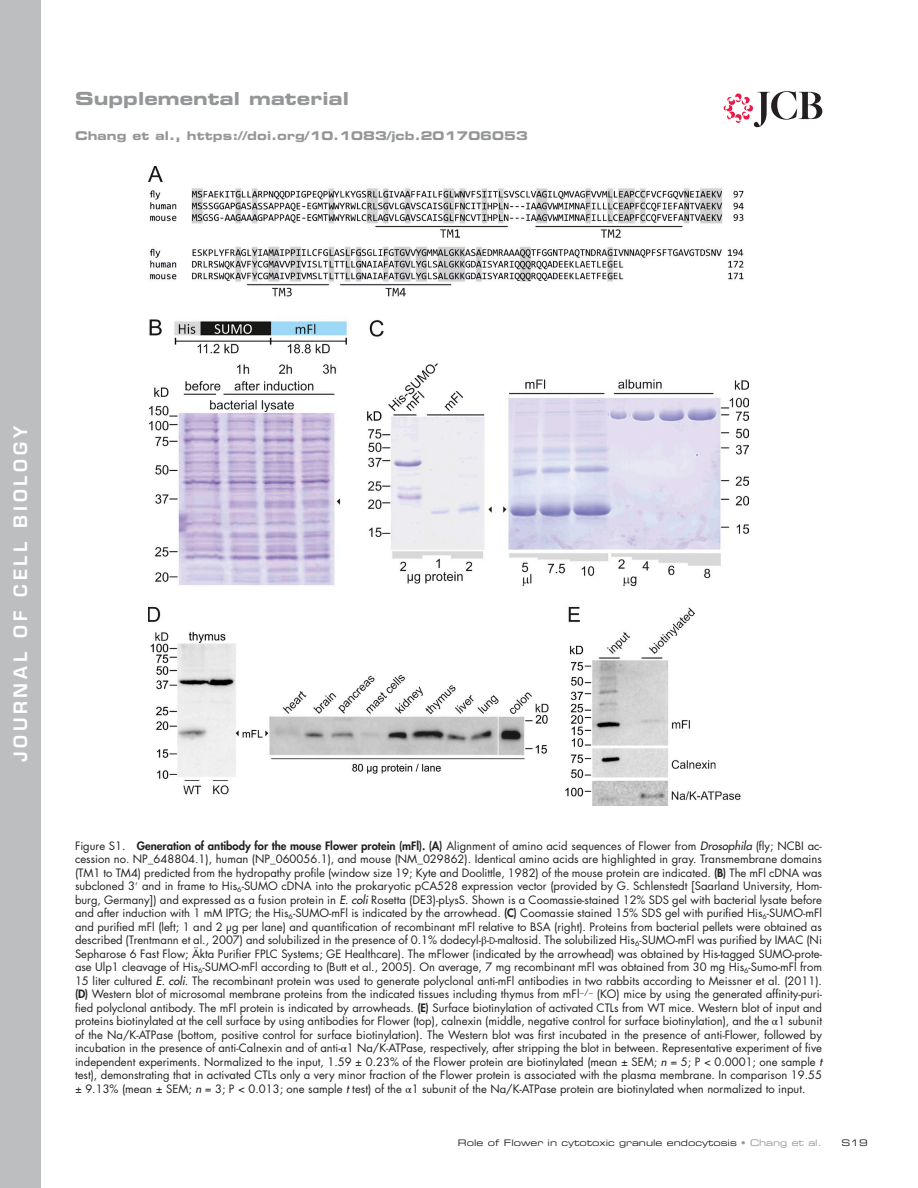
<style>
.page{position:relative;width:918px;height:1188px;background:#fff}
.page>*{position:absolute;margin:0;border:0;box-sizing:border-box;transform-origin:0 0}
.t1{font:600 18px "Eurostile LT Std";letter-spacing:.205em;color:#fff}
.t2{font:18px "Eurostile LT Std Bold Ex 2";letter-spacing:.005em;color:#949698}
.t3{font:12px "Eurostile LT Std Bold Ex 2";letter-spacing:.005em;color:#949698}
.t4{font:11.25px/13.5px "Futura Std";color:#231f20;text-align:justify}
.t5{font:9px "Eurostile LT Std Ex 2";color:#231f20}
.s1{font-weight:800}
.s2{font-weight:500;font-style:italic}
.s3{font-family:"STIX General"}
.s4{font-family:"Futura Std Book SC800";font-size:9px}
.s5{color:#949698}
</style>
<div class="page">
<div style="left:0;top:0;width:40px;height:1188px;background:#bcbec0"></div>
<svg style="left:724px;top:91px;width:98px;height:36px"></svg>
<img style="left:148px;top:166px;width:601px;height:640px">
<h1 class="t2" style="left:75px;top:86px;width:275px">Supplemental material</h1>
<p class="t3" style="left:75px;top:127px;width:454px">Chang et al., https://doi.org/10.1083/jcb.201706053</p>
<h1 class="t1" style="left:9px;top:762px;width:338px;rotate:-90deg">JOURNAL OF CELL BIOLOGY</h1>
<p class="t4" style="left:75px;top:839px;width:749px">Figure S1. <span class="s1">Generation of antibody for the mouse Flower protein (mFl). (A)</span> Alignment of amino acid sequences of Flower from <span class="s2">Drosophila</span> (fly; NCBI ac&shy;cession no. NP_648804.1), human (NP_060056.1), and mouse (NM_029862). Identical amino acids are highlighted in gray. Transmembrane domains (TM1 to TM4) predicted from the hydropathy profile (window size 19; Kyte and Doolittle, 1982) of the mouse protein are indicated. <span class="s1">(B)</span> The mFl cDNA was subcloned 3<span class="s3">′</span> and in frame to His<sub>6</sub>-SUMO cDNA into the prokaryotic pCA528 expression vector (provided by G. Schlenstedt [Saarland University, Hom&shy;burg, Germany]) and expressed as a fusion protein in <span class="s2">E. coli</span> Rosetta (DE3)-pLysS. Shown is a Coomassie-stained 12% SDS gel with bacterial lysate before and after induction with 1 mM IPTG; the His<sub>6</sub>-SUMO-mFl is indicated by the arrowhead. <span class="s1">(C)</span> Coomassie stained 15% SDS gel with purified His<sub>6</sub>-SUMO-mFl and purified mFl (left; 1 and 2 µg per lane) and quantification of recombinant mFl relative to BSA (right). Proteins from bacterial pellets were obtained as described (Trentmann et al., 2007) and solubilized in the presence of 0.1% dodecyl-<span class="s3">β</span>-<span class="s4">d</span>-maltosid. The solubilized His<sub>6</sub>-SUMO-mFl was purified by IMAC (Ni Sepharose 6 Fast Flow; Äkta Purifier FPLC Systems; GE Healthcare). The mFlower (indicated by the arrowhead) was obtained by His-tagged SUMO-prote&shy;ase Ulp1 cleavage of His<sub>6</sub>-SUMO-mFl according to (Butt et al., 2005). On average, 7 mg recombinant mFl was obtained from 30 mg His<sub>6</sub>-Sumo-mFl from 15 liter cultured <span class="s2">E. coli</span>. The recombinant protein was used to generate polyclonal anti-mFl antibodies in two rabbits according to Meissner et al. (2011). <span class="s1">(D)</span> Western blot of microsomal membrane proteins from the indicated tissues including thymus from mFl<sup>−</sup><sup>/</sup><sup>−</sup> (KO) mice by using the generated affinity-puri&shy;fied polyclonal antibody. The mFl protein is indicated by arrowheads. <span class="s1">(E)</span> Surface biotinylation of activated CTLs from WT mice. Western blot of input and proteins biotinylated at the cell surface by using antibodies for Flower (top), calnexin (middle, negative control for surface biotinylation), and the <span class="s3">α</span>1 subunit of the Na/K-ATPase (bottom, positive control for surface biotinylation). The Western blot was first incubated in the presence of anti-Flower, followed by incubation in the presence of anti-Calnexin and of anti-<span class="s3">α</span>1 Na/K-ATPase, respectively, after stripping the blot in between. Representative experiment of five independent experiments. Normalized to the input, 1.59 ± 0.23% of the Flower protein are biotinylated (mean ± SEM; <span class="s2">n</span> = 5; P &lt; 0.0001; one sample <span class="s2">t </span>test), demonstrating that in activated CTLs only a very minor fraction of the Flower protein is associated with the plasma membrane. In comparison 19.55 ± 9.13% (mean ± SEM; <span class="s2">n</span> = 3; P &lt; 0.013; one sample <span class="s2">t</span> test) of the <span class="s3">α</span>1 subunit of the Na/K-ATPase protein are biotinylated when normalized to input.</p>
<p class="t5" style="left:458px;top:1136px;width:366px">Role of Flower in cytotoxic granule endocytosis <span class="s5">• Chang et al.</span></p>
<p class="t5" style="left:842px;top:1136px;width:28px">S19</p>
</div>
